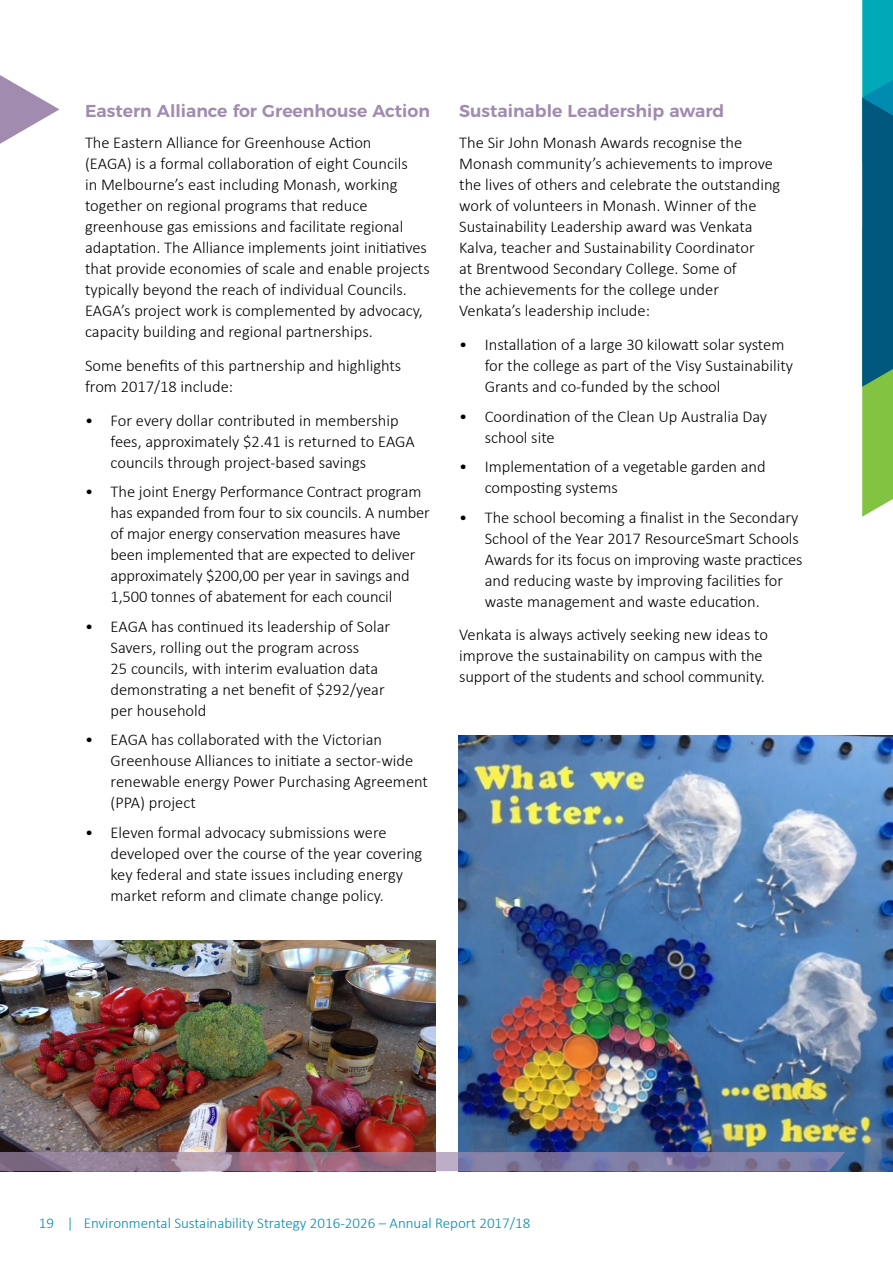
<style>
.page{position:relative;width:893px;height:1263px;background:#fff}
.page>*{position:absolute;margin:0;border:0;box-sizing:border-box;transform-origin:0 0}
.t1{font:600 17.25px "Montserrat";color:#a18cb0}
.t2{font:300 16.5px/21px "Calibri";color:#000}
.t3{font:300 15px "Calibri";color:#008bb0}
</style>
<div class="page">
<svg style="left:862px;top:0;width:31px;height:517px;background:#26867d"></svg>
<svg style="left:0;top:75px;width:60px;height:69px"></svg>
<img style="left:458px;top:736px;width:435px;height:435px">
<img style="left:0;top:940px;width:435px;height:212px">
<svg style="left:0;top:1152px;width:845px;height:19px;background:#8c7a9a"></svg>
<p class="t1" style="left:85px;top:96px;width:346px">Eastern Alliance for Greenhouse Action</p>
<p class="t2" style="left:85px;top:132px;width:346px">The Eastern Alliance for Greenhouse Action<br>(EAGA) is a formal collaboration of eight Councils<br>in Melbourne’s east including Monash, working together on regional programs that reduce greenhouse gas emissions and facilitate regional adaptation. The Alliance implements joint initiatives that provide economies of scale and enable projects typically beyond the reach of individual Councils.<br>EAGA’s project work is complemented by advocacy, capacity building and regional partnerships.</p>
<p class="t2" style="left:85px;top:355px;width:318px">Some benefits of this partnership and highlights from 2017/18 include:</p>
<p class="t2" style="left:111px;top:410px;width:306px;text-indent:-26px">• For every dollar contributed in membership fees, approximately $2.41 is returned to EAGA councils through project-based savings</p>
<p class="t2" style="left:111px;top:481px;width:321px;text-indent:-26px">• The joint Energy Performance Contract program has expanded from four to six councils. A number of major energy conservation measures have been implemented that are expected to deliver approximately $200,00 per year in savings and 1,500 tonnes of abatement for each council</p>
<p class="t2" style="left:111px;top:616px;width:281px;text-indent:-26px">• EAGA has continued its leadership of Solar Savers, rolling out the program across<br>25 councils, with interim evaluation data demonstrating a net benefit of $292/year per household</p>
<p class="t2" style="left:111px;top:729px;width:319px;text-indent:-26px">• EAGA has collaborated with the Victorian Greenhouse Alliances to initiate a sector-wide renewable energy Power Purchasing Agreement (PPA) project</p>
<p class="t2" style="left:111px;top:822px;width:313px;text-indent:-26px">• Eleven formal advocacy submissions were developed over the course of the year covering key federal and state issues including energy market reform and climate change policy.</p>
<p class="t1" style="left:459px;top:96px;width:267px">Sustainable Leadership award</p>
<p class="t2" style="left:459px;top:132px;width:323px">The Sir John Monash Awards recognise the Monash community’s achievements to improve the lives of others and celebrate the outstanding work of volunteers in Monash. Winner of the Sustainability Leadership award was Venkata Kalva, teacher and Sustainability Coordinator<br>at Brentwood Secondary College. Some of<br>the achievements for the college under Venkata’s leadership include:</p>
<p class="t2" style="left:485px;top:334px;width:310px;text-indent:-26px">• Installation of a large 30 kilowatt solar system for the college as part of the Visy Sustainability<br>Grants and co-funded by the school</p>
<p class="t2" style="left:485px;top:405px;width:284px;text-indent:-26px">• Coordination of the Clean Up Australia Day school site</p>
<p class="t2" style="left:485px;top:456px;width:283px;text-indent:-26px">• Implementation of a vegetable garden and composting systems</p>
<p class="t2" style="left:485px;top:506px;width:319px;text-indent:-26px">• The school becoming a finalist in the Secondary School of the Year 2017 ResourceSmart Schools Awards for its focus on improving waste practices and reducing waste by improving facilities for waste management and waste education.</p>
<p class="t2" style="left:459px;top:624px;width:310px">Venkata is always actively seeking new ideas to improve the sustainability on campus with the support of the students and school community.</p>
<p class="t3" style="left:39px;top:1213px;width:493px">19 | Environmental Sustainability Strategy 2016-2026 – Annual Report 2017/18</p>
</div>
